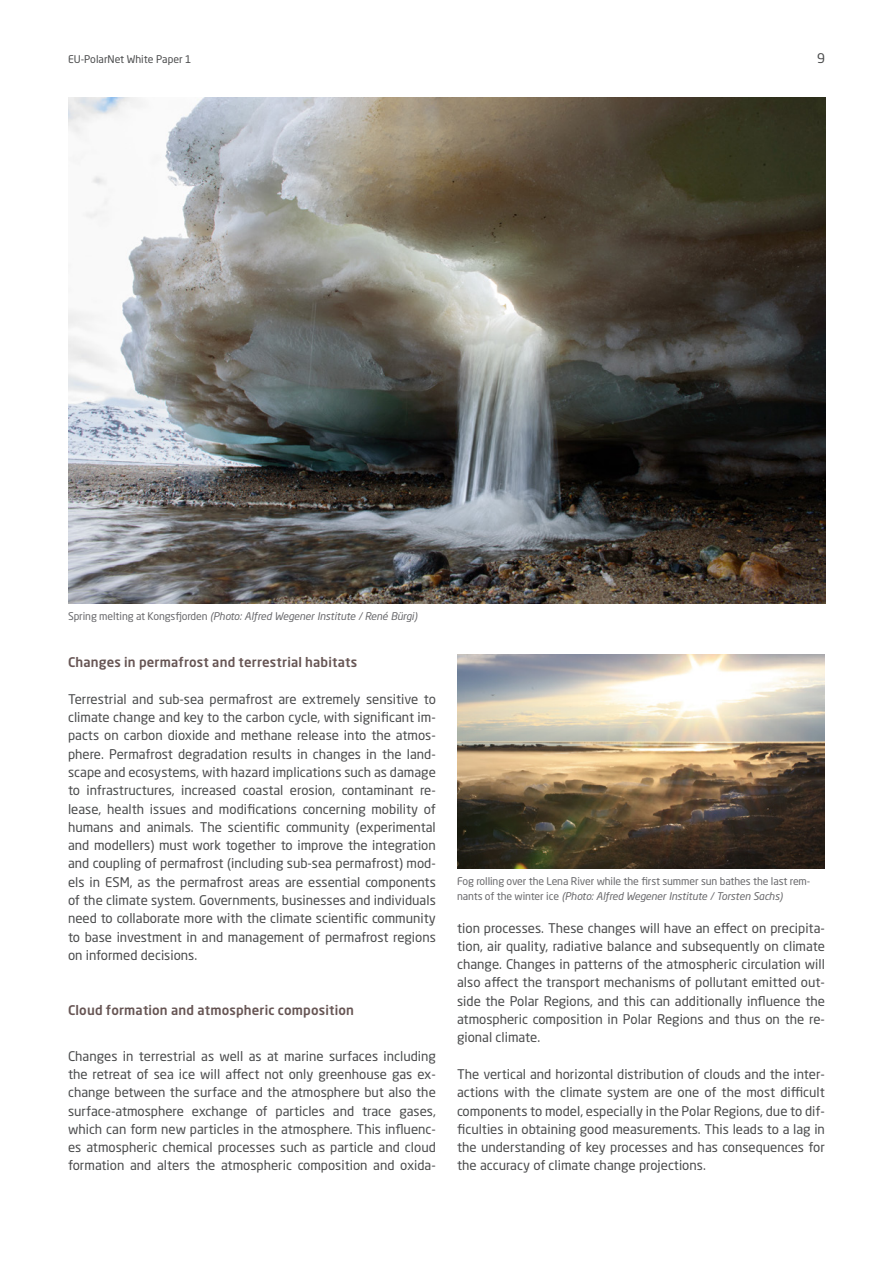
<style>
.page{position:relative;width:893px;height:1263px;background:#fff}
.page>*{position:absolute;margin:0;border:0;box-sizing:border-box;transform-origin:0 0}
.lauf{font:13.2px/18.3px "Neo Sans W1 G";color:#4b4c4d;text-align:justify}
.Subhead_2{font:500 13.2px "Neo Sans W1 G";letter-spacing:.015em;color:#675554}
.t1{font:10.5px/15px "Neo Sans W1 G";letter-spacing:-.01em;color:#69696c}
.t2{font:italic 10.5px "Neo Sans W1 G";letter-spacing:-.01em;color:#69696c}
.t3{font:10.5px "Neo Sans W1 G";color:#4b4c4d}
.s1{font-style:normal}
.s2{font-style:italic}
</style>
<div class="page">
<img style="left:68px;top:98px;width:757px;height:505px">
<img style="left:457px;top:655px;width:368px;height:214px">
<p class="t3" style="left:68px;top:53px;width:125px">EU-PolarNet White Paper 1</p>
<p class="lauf" style="left:817px;top:49px;width:9px">9</p>
<p class="t2" style="left:68px;top:609px;width:351px"><span class="s1">Spring melting at Kongsfjorden</span> (Photo: Alfred Wegener Institute / René Bürgi)</p>
<p class="Subhead_2" style="left:68px;top:654px;width:291px">Changes in permafrost and terrestrial habitats</p>
<p class="lauf" style="left:68px;top:689px;width:369px">Terrestrial and sub-sea permafrost are extremely sensitive to climate change and key to the carbon cycle, with significant im&shy;pacts on carbon dioxide and methane release into the atmos&shy;phere. Permafrost degradation results in changes in the land&shy;scape and ecosystems, with hazard implications such as damage to infrastructures, increased coastal erosion, contaminant re&shy;lease, health issues and modifications concerning mobility of humans and animals. The scientific community (experimental and modellers) must work together to improve the integration and coupling of permafrost (including sub-sea permafrost) mod&shy;els in ESM, as the permafrost areas are essential components of the climate system. Governments, businesses and individuals need to collaborate more with the climate scientific community to base investment in and management of permafrost regions on informed decisions.</p>
<p class="Subhead_2" style="left:68px;top:1002px;width:287px">Cloud formation and atmospheric composition</p>
<p class="lauf" style="left:68px;top:1046px;width:369px">Changes in terrestrial as well as at marine surfaces including the retreat of sea ice will affect not only greenhouse gas ex&shy;change between the surface and the atmosphere but also the surface-atmosphere exchange of particles and trace gases, which can form new particles in the atmosphere. This influenc&shy;es atmospheric chemical processes such as particle and cloud formation and alters the atmospheric composition and oxida-</p>
<p class="t1" style="left:457px;top:874px;width:355px">Fog rolling over the Lena River while the first summer sun bathes the last rem&shy;nants of the winter ice <span class="s2">(Photo: Alfred Wegener Institute / Torsten Sachs)</span></p>
<p class="lauf" style="left:457px;top:918px;width:369px">tion processes. These changes will have an effect on precipita&shy;tion, air quality, radiative balance and subsequently on climate change. Changes in patterns of the atmospheric circulation will also affect the transport mechanisms of pollutant emitted out&shy;side the Polar Regions, and this can additionally influence the atmospheric composition in Polar Regions and thus on the re&shy;gional climate.</p>
<p class="lauf" style="left:457px;top:1065px;width:369px">The vertical and horizontal distribution of clouds and the inter&shy;actions with the climate system are one of the most difficult components to model, especially in the Polar Regions, due to dif&shy;ficulties in obtaining good measurements. This leads to a lag in the understanding of key processes and has consequences for the accuracy of climate change projections.</p>
</div>
